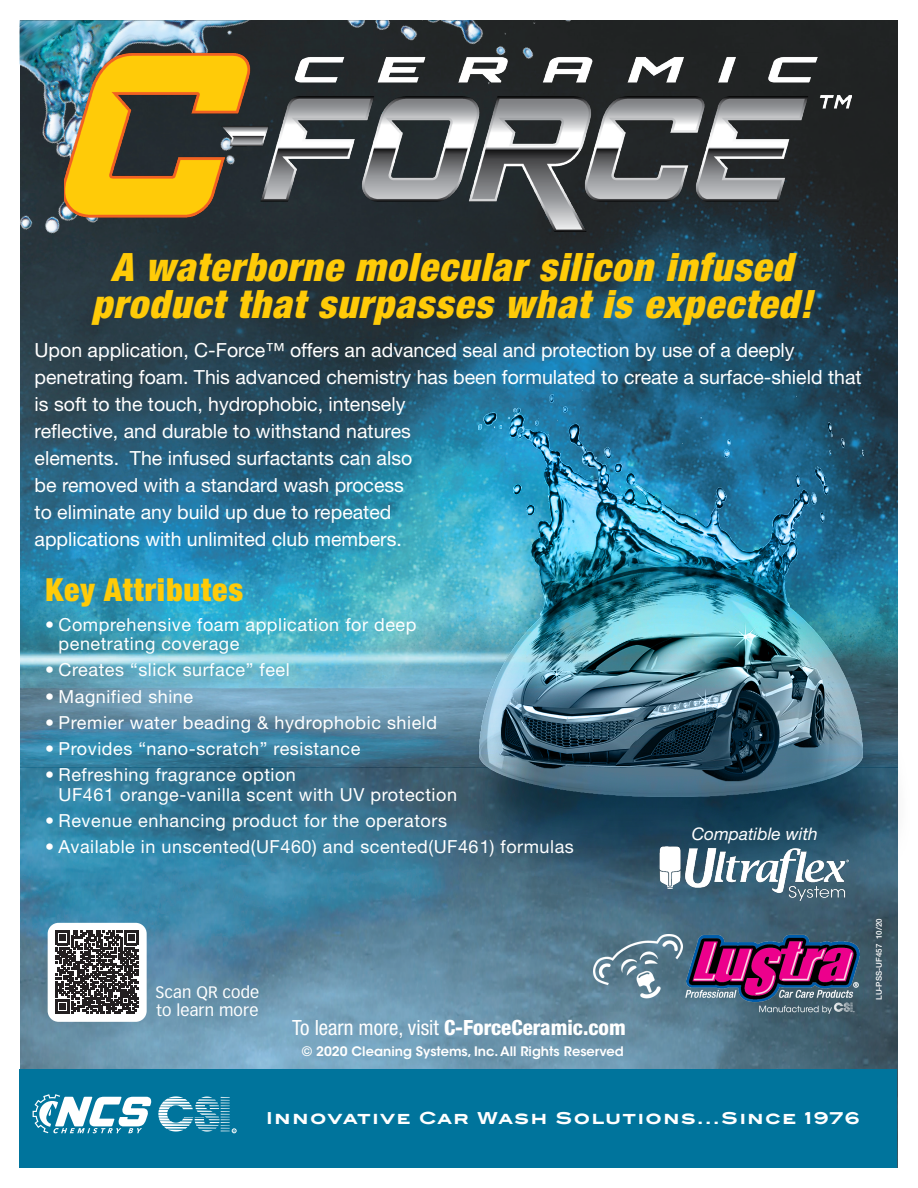
<style>
.page{position:relative;width:918px;height:1188px;background:#fff}
.page>*{position:absolute;margin:0;border:0;box-sizing:border-box;transform-origin:0 0}
.t1{font:italic 900 condensed 39.15px/37.5px "Helvetica Neue LT Std";letter-spacing:.03em;color:#ffcb08;text-align:center}
.t2{font:900 condensed 31.8px "Helvetica Neue LT Std";letter-spacing:.03em;color:#ffcb08}
.basic{font:800 condensed 21px "Helvetica Neue LT Std";color:#fff}
.t3{font:19.5px/27px "Helvetica Neue LT Std";color:#fff}
.t4{font:18px/19.5px "Helvetica Neue LT Std";letter-spacing:.03em;color:#fff}
.t5{font:italic 17.4px "Helvetica Neue LT Std";color:#fff}
.t6{font:700 16.5px "Blair ITC";letter-spacing:.09em;color:#fff}
.t7{font:16.35px/17.4px "Vectora LT Std";letter-spacing:.01em;color:#fff}
.t8{font:600 13.05px "ITC Avant Garde Std";color:#fff}
.t9{font:500 7.95px "Helvetica Neue LT Std";color:#fff}
.s1{font-weight:400}
</style>
<div class="page">
<img style="left:20px;top:20px;width:878px;height:1148px">
<img style="left:593px;top:934px;width:266px;height:80px">
<img style="left:20px;top:20px;width:783px;height:222px">
<div style="left:20px;top:1070px;width:877px;height:98px;background:#00749c"></div>
<img style="left:64px;top:48px;width:788px;height:184px">
<svg style="left:33px;top:1094px;width:118px;height:39px"></svg>
<svg style="left:158px;top:1096px;width:78px;height:37px"></svg>
<div style="left:453px;top:427px;width:460px;height:478px;background:#231f20;opacity:.57"></div>
<img style="left:472px;top:390px;width:432px;height:432px">
<div style="left:48px;top:923px;width:99px;height:99px;background:#fff;border-radius:11px"></div>
<svg style="left:56px;top:931px;width:83px;height:83px"></svg>
<div style="left:480px;top:651px;width:384px;height:213px;background:#231f20;opacity:.57"></div>
<img style="left:490px;top:616px;width:355px;height:176px">
<img style="left:650px;top:845px;width:209px;height:58px">
<p class="t1" style="left:92px;top:248px;width:722px">A waterborne molecular silicon infused product that surpasses what is expected!</p>
<p class="t3" style="left:35px;top:336px;width:829px">Upon application, C-Force™ offers an advanced seal and protection by use of a deeply penetrating foam. This advanced chemistry has been formulated to create a surface-shield that is soft to the touch, hydrophobic, intensely<br>reflective, and durable to withstand natures<br>elements. The infused surfactants can also<br>be removed with a standard wash process<br>to eliminate any build up due to repeated<br>applications with unlimited club members.</p>
<p class="t2" style="left:45px;top:570px;width:199px">Key Attributes</p>
<p class="t4" style="left:59px;top:614px;width:359px;text-indent:-14px">• Comprehensive foam application for deep penetrating coverage</p>
<p class="t4" style="left:45px;top:660px;width:246px">• Creates “slick surface” feel</p>
<p class="t4" style="left:45px;top:686px;width:150px">• Magnified shine</p>
<p class="t4" style="left:45px;top:712px;width:394px">• Premier water beading &amp; hydrophobic shield</p>
<p class="t4" style="left:45px;top:739px;width:317px">• Provides “nano-scratch” resistance</p>
<p class="t4" style="left:59px;top:765px;width:400px;text-indent:-14px">• Refreshing fragrance option<br>UF461 orange-vanilla scent with UV protection</p>
<p class="t4" style="left:45px;top:811px;width:403px">• Revenue enhancing product for the operators</p>
<p class="t4" style="left:45px;top:837px;width:530px">• Available in unscented(UF460) and scented(UF461) formulas</p>
<p class="t5" style="left:692px;top:823px;width:128px">Compatible with</p>
<p class="t7" style="left:155px;top:984px;width:105px">Scan QR code to learn more</p>
<p class="basic" style="left:292px;top:1015px;width:335px"><span class="s1">To learn more, visit</span> C-ForceCeramic.com</p>
<p class="t8" style="left:302px;top:1043px;width:323px">© 2020 Cleaning Systems, Inc. All Rights Reserved</p>
<p class="t9" style="left:874px;top:1000px;width:83px;rotate:-90deg">LU-PSS-UF457 10/20</p>
<p class="t6" style="left:266px;top:1108px;width:595px">Innovative Car Wash Solutions...Since 1976</p>
</div>
